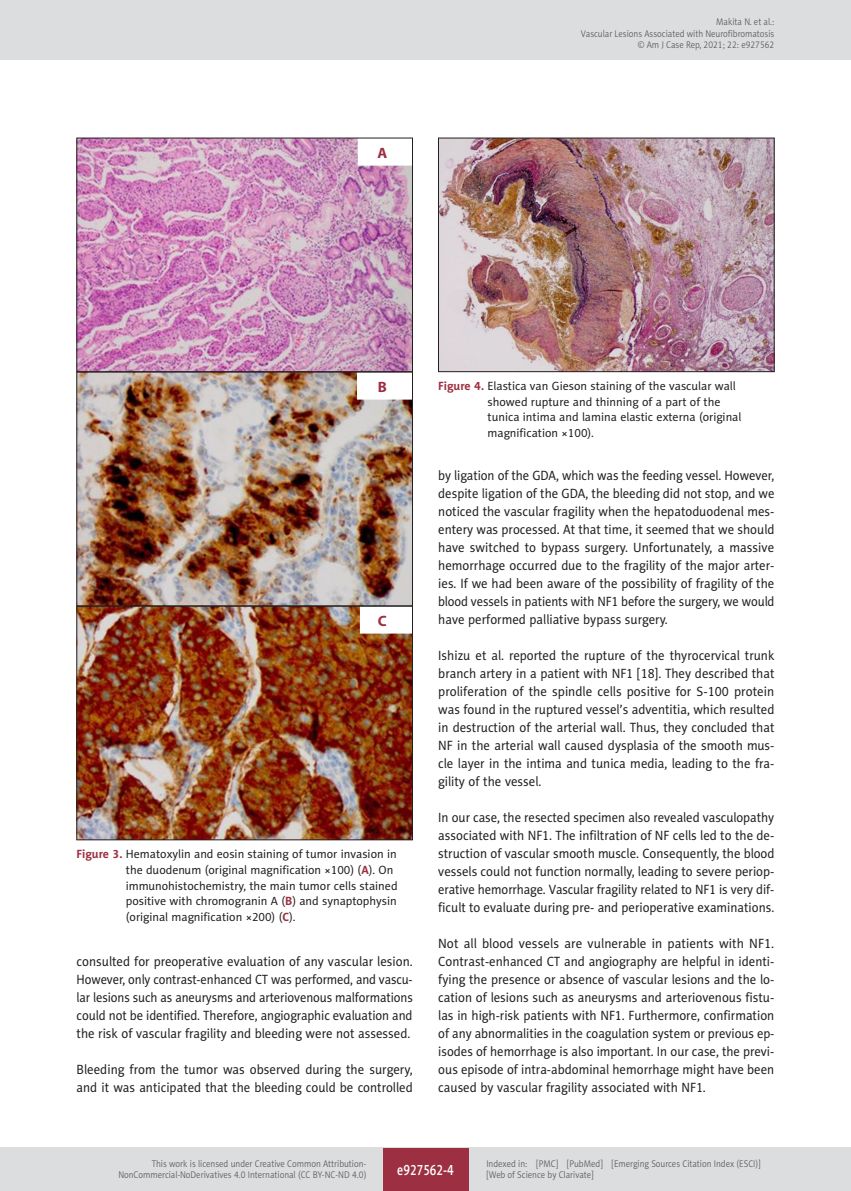
<style>
.page{position:relative;width:851px;height:1191px;background:#fff}
.page>*{position:absolute;margin:0;border:0;box-sizing:border-box;transform-origin:0 0}
.t1{font:15px "Naomi Sans EFN Medium";color:#fff;scale:.8 1}
.t2{font:700 15px "Myriad Pro";color:#9d2f42}
.AJCR_Body{font:13.5px/18px "Naomi Sans EFN";color:#231f20;text-align:justify;scale:.94 1}
.AJCR_Body-2{font:13.5px/18px "Naomi Sans EFN";color:#231f20;text-align:justify;scale:.95 1}
.AJCR_Body-3{font:13.5px/18px "Naomi Sans EFN";color:#231f20;text-align:justify;scale:.96 1}
.AJCR_Rycina_tytul{font:12px/15.8px "Naomi Sans EFN";color:#231f20}
.t3{font:9.75px/11.2px "Naomi Sans EFN Light";color:#57585a;text-align:right;scale:.9 1}
.s1{font-weight:700;color:#9d2f42}
</style>
<div class="page">
<img style="left:79px;top:140px;width:331px;height:698px">
<div style="left:77px;top:138px;width:335px;height:234px;border:1px solid #231f20"></div>
<div style="left:77px;top:606px;width:335px;height:234px;border:1px solid #231f20"></div>
<div style="left:77px;top:372px;width:335px;height:234px;border:1px solid #231f20"></div>
<img style="left:440px;top:140px;width:332px;height:230px">
<div style="left:438px;top:138px;width:336px;height:234px;border:1px solid #231f20"></div>
<div style="left:0;top:0;width:850px;height:60px;background:#dcdddf"></div>
<hr style="left:850px;top:0;width:1px;height:60px;background:#dcdddf">
<div style="left:0;top:1148px;width:850px;height:43px;background:#dcdddf"></div>
<div style="left:383px;top:1147px;width:85px;height:43px;background:#9d2f42"></div>
<p class="t2" style="left:377px;top:143px;width:11px">A</p>
<p class="t3" style="left:581px;top:16px;width:216px">Makita N. et al.:<br>Vascular Lesions Associated with Neurofibromatosis © Am J Case Rep, 2021; 22: e927562</p>
<p class="t2" style="left:378px;top:377px;width:11px">B</p>
<p class="AJCR_Rycina_tytul" style="left:487px;top:378px;width:255px;text-indent:-49px"><span class="s1">Figure 4.</span> Elastica van Gieson staining of the vascular wall showed rupture and thinning of a part of the tunica intima and lamina elastic externa (original magnification ×100).</p>
<p class="t2" style="left:378px;top:611px;width:10px">C</p>
<p class="AJCR_Rycina_tytul" style="left:126px;top:846px;width:273px;text-indent:-49px"><span class="s1">Figure 3.</span> Hematoxylin and eosin staining of tumor invasion in the duodenum (original magnification ×100) (<span class="s1">A</span>). On immunohistochemistry, the main tumor cells stained positive with chromogranin A (<span class="s1">B</span>) and synaptophysin (original magnification ×200) (<span class="s1">C</span>).</p>
<p class="AJCR_Body-2" style="left:77px;top:952px;width:355px">consulted for preoperative evaluation of any vascular lesion.<br>However, only contrast-enhanced CT was performed, and vascu&shy;lar lesions such as aneurysms and arteriovenous malformations could not be identified. Therefore, angiographic evaluation and the risk of vascular fragility and bleeding were not assessed.</p>
<p class="AJCR_Body-2" style="left:77px;top:1060px;width:355px">Bleeding from the tumor was observed during the surgery, and it was anticipated that the bleeding could be controlled</p>
<p class="AJCR_Body" style="left:438px;top:466px;width:359px">by ligation of the GDA, which was the feeding vessel. However, despite ligation of the GDA, the bleeding did not stop, and we noticed the vascular fragility when the hepatoduodenal mes&shy;entery was processed. At that time, it seemed that we should have switched to bypass surgery. Unfortunately, a massive hemorrhage occurred due to the fragility of the major arter&shy;ies. If we had been aware of the possibility of fragility of the blood vessels in patients with NF1 before the surgery, we would have performed palliative bypass surgery.</p>
<p class="AJCR_Body-2" style="left:438px;top:646px;width:355px">Ishizu et al. reported the rupture of the thyrocervical trunk branch artery in a patient with NF1 [18]. They described that proliferation of the spindle cells positive for S-100 protein was found in the ruptured vessel’s adventitia, which resulted in destruction of the arterial wall. Thus, they concluded that NF in the arterial wall caused dysplasia of the smooth mus&shy;cle layer in the intima and tunica media, leading to the fra&shy;gility of the vessel.</p>
<p class="AJCR_Body" style="left:438px;top:808px;width:359px">In our case, the resected specimen also revealed vasculopathy associated with NF1. The infiltration of NF cells led to the de&shy;struction of vascular smooth muscle. Consequently, the blood vessels could not function normally, leading to severe periop&shy;erative hemorrhage. Vascular fragility related to NF1 is very dif&shy;ficult to evaluate during pre- and perioperative examinations.</p>
<p class="AJCR_Body-3" style="left:438px;top:934px;width:351px">Not all blood vessels are vulnerable in patients with NF1.<br>Contrast-enhanced CT and angiography are helpful in identi&shy;fying the presence or absence of vascular lesions and the lo&shy;cation of lesions such as aneurysms and arteriovenous fistu&shy;las in high-risk patients with NF1. Furthermore, confirmation of any abnormalities in the coagulation system or previous ep&shy;isodes of hemorrhage is also important. In our case, the previ&shy;ous episode of intra-abdominal hemorrhage might have been caused by vascular fragility associated with NF1.</p>
<p class="t3" style="left:118px;top:1158px;width:277px">This work is licensed under Creative Common Attribution-<br>NonCommercial-NoDerivatives 4.0 International (CC BY-NC-ND 4.0)</p>
<p class="t1" style="left:397px;top:1160px;width:72px">e927562-4</p>
<p class="t3" style="left:486px;top:1158px;width:306px;text-align:left">Indexed in: [PMC] [PubMed] [Emerging Sources Citation Index (ESCI)] [Web of Science by Clarivate]</p>
</div>
